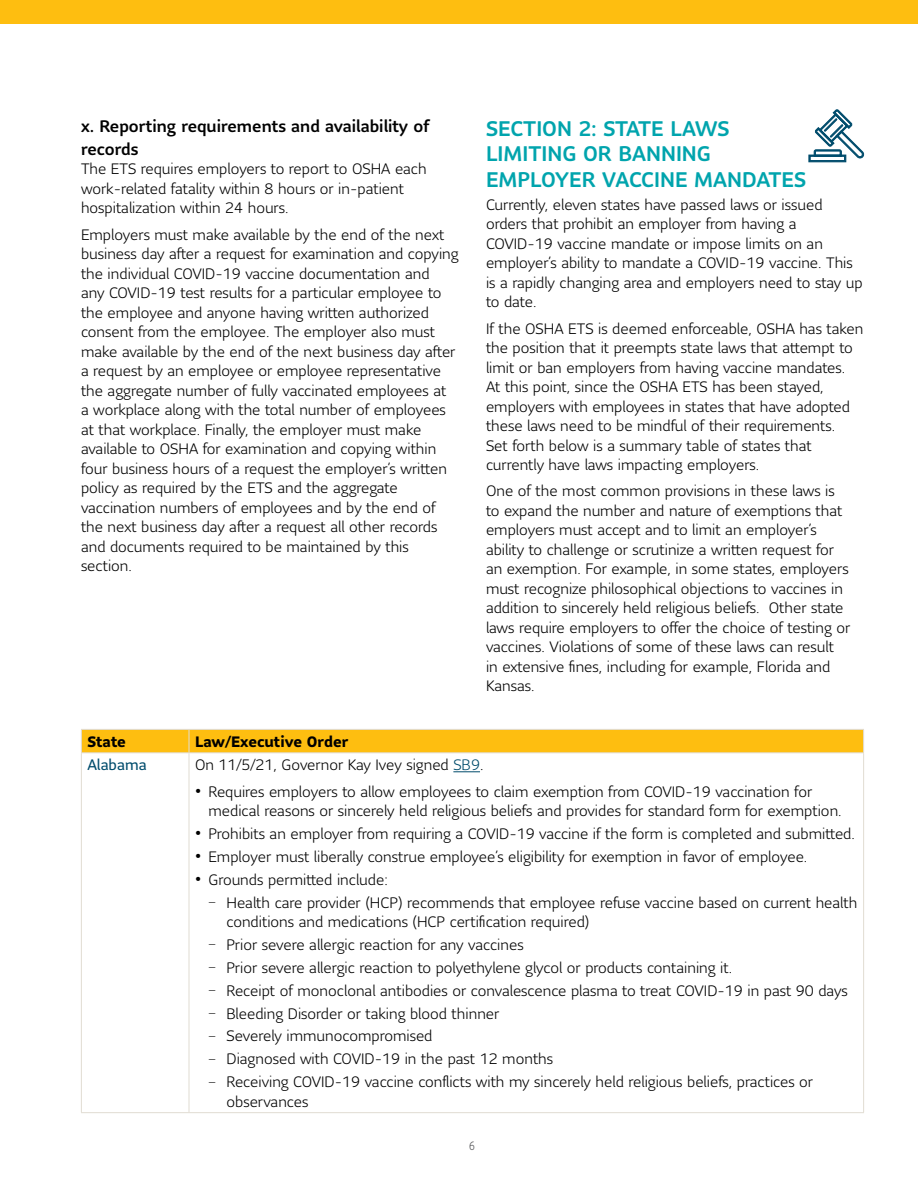
<style>
.page{position:relative;width:918px;height:1188px;background:#fff}
.page>*{position:absolute;margin:0;border:0;box-sizing:border-box;transform-origin:0 0}
.H2_Med_14_17_3125{font:500 21px/25.5px "Sun Life Sans";color:#00a4ad}
.H4_Med_11_15_bk{font:500 16.5px/22.5px "Sun Life Sans";color:#000}
.P_Text_Light_10_13_k{font:300 15px/19.5px "Sun Life Sans";color:#000}
.P_Text_Light_10_13_k-2{font:700 15px "Sun Life Sans";color:#000}
.P_reg_10_13_3025{font:15px "Sun Life Sans";color:#004c6c}
.t1{font:300 12px "Sun Life Sans Condensed";color:#58595b}
.s1{color:#004c6c}
.s2{font-size:12px}
</style>
<div class="page">
<div style="left:0;top:0;width:918px;height:24px;background:#febe10"></div>
<hr style="left:81px;top:753px;width:1px;height:359px;background:#e1dcd2">
<hr style="left:189px;top:753px;width:1px;height:359px;background:#e1dcd2">
<hr style="left:863px;top:753px;width:1px;height:359px;background:#e1dcd2">
<hr style="left:81px;top:1112px;width:108px;height:1px;background:#e1dcd2">
<hr style="left:189px;top:1112px;width:675px;height:1px;background:#e1dcd2">
<div style="left:81px;top:729px;width:783px;height:23px;background:#febe10"></div>
<hr style="left:81px;top:752px;width:108px;height:1px;background:#e1dcd2">
<hr style="left:189px;top:752px;width:675px;height:1px;background:#e1dcd2">
<svg style="left:453px;top:771px;width:27px;height:1px"></svg>
<svg style="left:808px;top:109px;width:57px;height:54px"></svg>
<h4 class="H4_Med_11_15_bk" style="left:81px;top:115px;width:350px">x. Reporting requirements and availability of records</h4>
<p class="P_Text_Light_10_13_k" style="left:81px;top:159px;width:347px">The ETS requires employers to report to OSHA each work-related fatality within 8 hours or in-patient hospitalization within 24 hours.</p>
<p class="P_Text_Light_10_13_k" style="left:81px;top:224px;width:379px">Employers must make available by the end of the next business day after a request for examination and copying the individual COVID-19 vaccine documentation and<br>any COVID-19 test results for a particular employee to the employee and anyone having written authorized consent from the employee. The employer also must make available by the end of the next business day after a request by an employee or employee representative the aggregate number of fully vaccinated employees at<br>a workplace along with the total number of employees at that workplace. Finally, the employer must make available to OSHA for examination and copying within four business hours of a request the employer’s written policy as required by the ETS and the aggregate vaccination numbers of employees and by the end of the next business day after a request all other records and documents required to be maintained by this section.</p>
<h2 class="H2_Med_14_17_3125" style="left:486px;top:115px;width:322px">SECTION 2: STATE LAWS<br>LIMITING OR BANNING<br>EMPLOYER VACCINE MANDATES</h2>
<p class="P_Text_Light_10_13_k" style="left:486px;top:194px;width:378px">Currently, eleven states have passed laws or issued orders that prohibit an employer from having a COVID-19 vaccine mandate or impose limits on an employer’s ability to mandate a COVID-19 vaccine. This is a rapidly changing area and employers need to stay up to date.</p>
<p class="P_Text_Light_10_13_k" style="left:486px;top:318px;width:379px">If the OSHA ETS is deemed enforceable, OSHA has taken the position that it preempts state laws that attempt to limit or ban employers from having vaccine mandates.<br>At this point, since the OSHA ETS has been stayed, employers with employees in states that have adopted these laws need to be mindful of their requirements.<br>Set forth below is a summary table of states that currently have laws impacting employers.</p>
<p class="P_Text_Light_10_13_k" style="left:486px;top:481px;width:366px">One of the most common provisions in these laws is to expand the number and nature of exemptions that employers must accept and to limit an employer’s ability to challenge or scrutinize a written request for an exemption. For example, in some states, employers must recognize philosophical objections to vaccines in addition to sincerely held religious beliefs. Other state laws require employers to offer the choice of testing or vaccines. Violations of some of these laws can result<br>in extensive fines, including for example, Florida and Kansas.</p>
<p class="P_Text_Light_10_13_k-2" style="left:87px;top:731px;width:40px">State</p>
<p class="P_Text_Light_10_13_k-2" style="left:195px;top:731px;width:155px">Law/Executive Order</p>
<p class="P_reg_10_13_3025" style="left:87px;top:755px;width:61px">Alabama</p>
<p class="P_Text_Light_10_13_k" style="left:195px;top:755px;width:290px">On 11/5/21, Governor Kay Ivey signed <span class="s1">SB9</span>.</p>
<p class="P_Text_Light_10_13_k" style="left:208px;top:781px;width:635px;text-indent:-14px"><span class="s2">•</span> Requires employers to allow employees to claim exemption from COVID-19 vaccination for medical reasons or sincerely held religious beliefs and provides for standard form for exemption.</p>
<p class="P_Text_Light_10_13_k" style="left:195px;top:824px;width:661px"><span class="s2">•</span> Prohibits an employer from requiring a COVID-19 vaccine if the form is completed and submitted.</p>
<p class="P_Text_Light_10_13_k" style="left:195px;top:846px;width:614px"><span class="s2">•</span> Employer must liberally construe employee’s eligibility for exemption in favor of employee.</p>
<p class="P_Text_Light_10_13_k" style="left:195px;top:869px;width:194px"><span class="s2">•</span> Grounds permitted include:</p>
<p class="P_Text_Light_10_13_k" style="left:226px;top:892px;width:632px;text-indent:-18px"><span class="s2">–</span> Health care provider (HCP) recommends that employee refuse vaccine based on current health conditions and medications (HCP certification required)</p>
<p class="P_Text_Light_10_13_k" style="left:208px;top:935px;width:317px"><span class="s2">–</span> Prior severe allergic reaction for any vaccines</p>
<p class="P_Text_Light_10_13_k" style="left:208px;top:957px;width:525px"><span class="s2">–</span> Prior severe allergic reaction to polyethylene glycol or products containing it.</p>
<p class="P_Text_Light_10_13_k" style="left:208px;top:980px;width:641px"><span class="s2">–</span> Receipt of monoclonal antibodies or convalescence plasma to treat COVID-19 in past 90 days</p>
<p class="P_Text_Light_10_13_k" style="left:208px;top:1003px;width:292px"><span class="s2">–</span> Bleeding Disorder or taking blood thinner</p>
<p class="P_Text_Light_10_13_k" style="left:208px;top:1026px;width:226px"><span class="s2">–</span> Severely immunocompromised</p>
<p class="P_Text_Light_10_13_k" style="left:208px;top:1049px;width:346px"><span class="s2">–</span> Diagnosed with COVID-19 in the past 12 months</p>
<p class="P_Text_Light_10_13_k" style="left:226px;top:1072px;width:588px;text-indent:-18px"><span class="s2">–</span> Receiving COVID-19 vaccine conflicts with my sincerely held religious beliefs, practices or observances</p>
<p class="t1" style="left:469px;top:1138px;width:7px">6</p>
</div>
